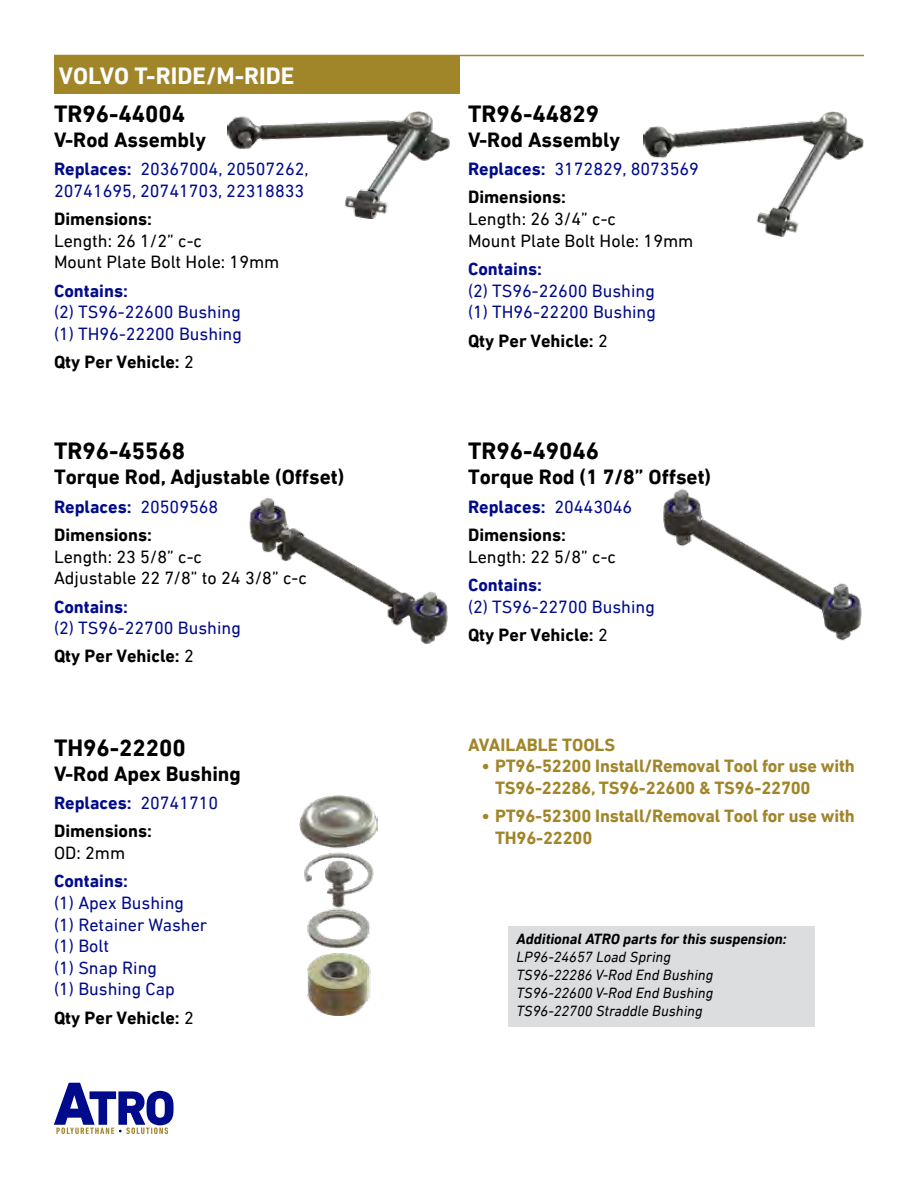
<style>
.page{position:relative;width:918px;height:1188px;background:#fff}
.page>*{position:absolute;margin:0;border:0;box-sizing:border-box;transform-origin:0 0}
.t1{font:700 24px "DIN Next LT Pro";color:#000}
.t2{font:700 24px "DIN Next LT Pro";color:#fff}
.t3{font:700 21px "DIN Next LT Pro";color:#000}
.t4{font:18px/21.6px "DIN Next LT Pro";color:#000b8c}
.t5{font:18px/21.6px "DIN Next LT Pro";color:#000}
.t6{font:700 18px/28.3px "DIN Next LT Pro";color:#000}
.t7{font:700 18px/21.6px "DIN Next LT Pro";letter-spacing:-.01em;color:#a18529}
.t8{font:700 18px "DIN Next LT Pro";color:#000b8c}
.t9{font:italic 15px/18px "DIN Next LT Pro";color:#000}
.t10{font:italic 700 15px "DIN Next LT Pro";color:#000}
.s1{font-weight:700}
.s2{font-weight:400}
.s3{color:#000b8c}
.s4{font-weight:400;color:#000b8c}
.s5{font-weight:700;color:#000}
.s6{color:#000}
</style>
<div class="page">
<svg style="left:54px;top:1083px;width:120px;height:51px"></svg>
<hr style="left:54px;top:55px;width:810px;height:1px;background:#a18529">
<div style="left:54px;top:56px;width:405px;height:37px;background:#a18529"></div>
<img style="left:300px;top:796px;width:78px;height:220px">
<div style="left:508px;top:926px;width:307px;height:101px;background:#dcddde"></div>
<img style="left:228px;top:111px;width:222px;height:108px">
<img style="left:644px;top:111px;width:220px;height:126px">
<img style="left:249px;top:498px;width:199px;height:146px">
<img style="left:663px;top:488px;width:199px;height:153px">
<h1 class="t2" style="left:59px;top:62px;width:237px">VOLVO T-RIDE/M-RIDE</h1>
<h1 class="t1" style="left:54px;top:99px;width:133px">TR96-44004</h1>
<p class="t3" style="left:54px;top:127px;width:153px">V-Rod Assembly</p>
<p class="t4" style="left:54px;top:158px;width:256px"><span class="s1">Replaces:</span> 20367004, 20507262,<br>20741695, 20741703, 22318833</p>
<p class="t6" style="left:54px;top:205px;width:100px">Dimensions:</p>
<p class="t5" style="left:54px;top:229px;width:227px">Length: 26 1/2” c-c<br>Mount Plate Bolt Hole: 19mm</p>
<p class="t8" style="left:54px;top:280px;width:75px">Contains:</p>
<p class="t4" style="left:54px;top:301px;width:189px">(2) TS96-22600 Bushing (1) TH96-22200 Bushing</p>
<p class="t6" style="left:54px;top:348px;width:141px">Qty Per Vehicle: <span class="s2">2</span></p>
<h1 class="t1" style="left:54px;top:437px;width:133px">TR96-45568</h1>
<p class="t3" style="left:54px;top:465px;width:292px">Torque Rod, Adjustable (Offset)</p>
<p class="t6" style="left:54px;top:492px;width:166px"><span class="s3">Replaces:</span> <span class="s4">20509568<br></span>Dimensions:</p>
<p class="t5" style="left:54px;top:545px;width:254px">Length: 23 5/8” c-c<br>Adjustable 22 7/8” to 24 3/8” c-c</p>
<p class="t8" style="left:54px;top:596px;width:75px">Contains:</p>
<p class="t4" style="left:54px;top:614px;width:188px;line-height:28.3px">(2) TS96-22700 Bushing<br><span class="s5">Qty Per Vehicle:</span> <span class="s6">2</span></p>
<h1 class="t1" style="left:54px;top:733px;width:133px">TH96-22200</h1>
<p class="t3" style="left:54px;top:761px;width:188px">V-Rod Apex Bushing</p>
<p class="t6" style="left:54px;top:789px;width:166px"><span class="s3">Replaces:</span> <span class="s4">20741710<br></span>Dimensions:</p>
<p class="t5" style="left:54px;top:842px;width:73px">OD: 2mm</p>
<p class="t8" style="left:54px;top:871px;width:75px">Contains:</p>
<p class="t4" style="left:54px;top:892px;width:155px">(1) Apex Bushing (1) Retainer Washer (1) Bolt<br>(1) Snap Ring<br>(1) Bushing Cap</p>
<p class="t6" style="left:54px;top:1003px;width:141px">Qty Per Vehicle: <span class="s2">2</span></p>
<h1 class="t1" style="left:468px;top:99px;width:133px">TR96-44829</h1>
<p class="t3" style="left:468px;top:127px;width:153px">V-Rod Assembly</p>
<p class="t4" style="left:468px;top:155px;width:233px;line-height:28.3px"><span class="s1">Replaces:</span> 3172829, 8073569<br><span class="s5">Dimensions:</span></p>
<p class="t5" style="left:468px;top:208px;width:227px">Length: 26 3/4” c-c<br>Mount Plate Bolt Hole: 19mm</p>
<p class="t8" style="left:468px;top:258px;width:75px">Contains:</p>
<p class="t4" style="left:468px;top:279px;width:189px">(2) TS96-22600 Bushing (1) TH96-22200 Bushing</p>
<p class="t6" style="left:468px;top:326px;width:141px">Qty Per Vehicle: <span class="s2">2</span></p>
<h1 class="t1" style="left:468px;top:437px;width:133px">TR96-49046</h1>
<p class="t3" style="left:468px;top:465px;width:245px">Torque Rod (1 7/8” Offset)</p>
<p class="t6" style="left:468px;top:492px;width:166px"><span class="s3">Replaces:</span> <span class="s4">20443046<br></span>Dimensions:</p>
<p class="t5" style="left:468px;top:545px;width:150px">Length: 22 5/8” c-c</p>
<p class="t8" style="left:468px;top:574px;width:75px">Contains:</p>
<p class="t4" style="left:468px;top:592px;width:188px;line-height:28.3px">(2) TS96-22700 Bushing<br><span class="s5">Qty Per Vehicle:</span> <span class="s6">2</span></p>
<p class="t7" style="left:468px;top:734px;width:149px">AVAILABLE TOOLS</p>
<p class="t7" style="left:495px;top:755px;width:361px;text-indent:-14px">• PT96-52200 Install/Removal Tool for use with<br>TS96-22286, TS96-22600 &amp; TS96-22700</p>
<p class="t7" style="left:495px;top:805px;width:361px;text-indent:-14px">• PT96-52300 Install/Removal Tool for use with<br>TH96-22200</p>
<p class="t10" style="left:517px;top:930px;width:271px">Additional ATRO parts for this suspension:</p>
<p class="t9" style="left:517px;top:947px;width:198px">LP96-24657 Load Spring<br>TS96-22286 V-Rod End Bushing<br>TS96-22600 V-Rod End Bushing<br>TS96-22700 Straddle Bushing</p>
</div>
